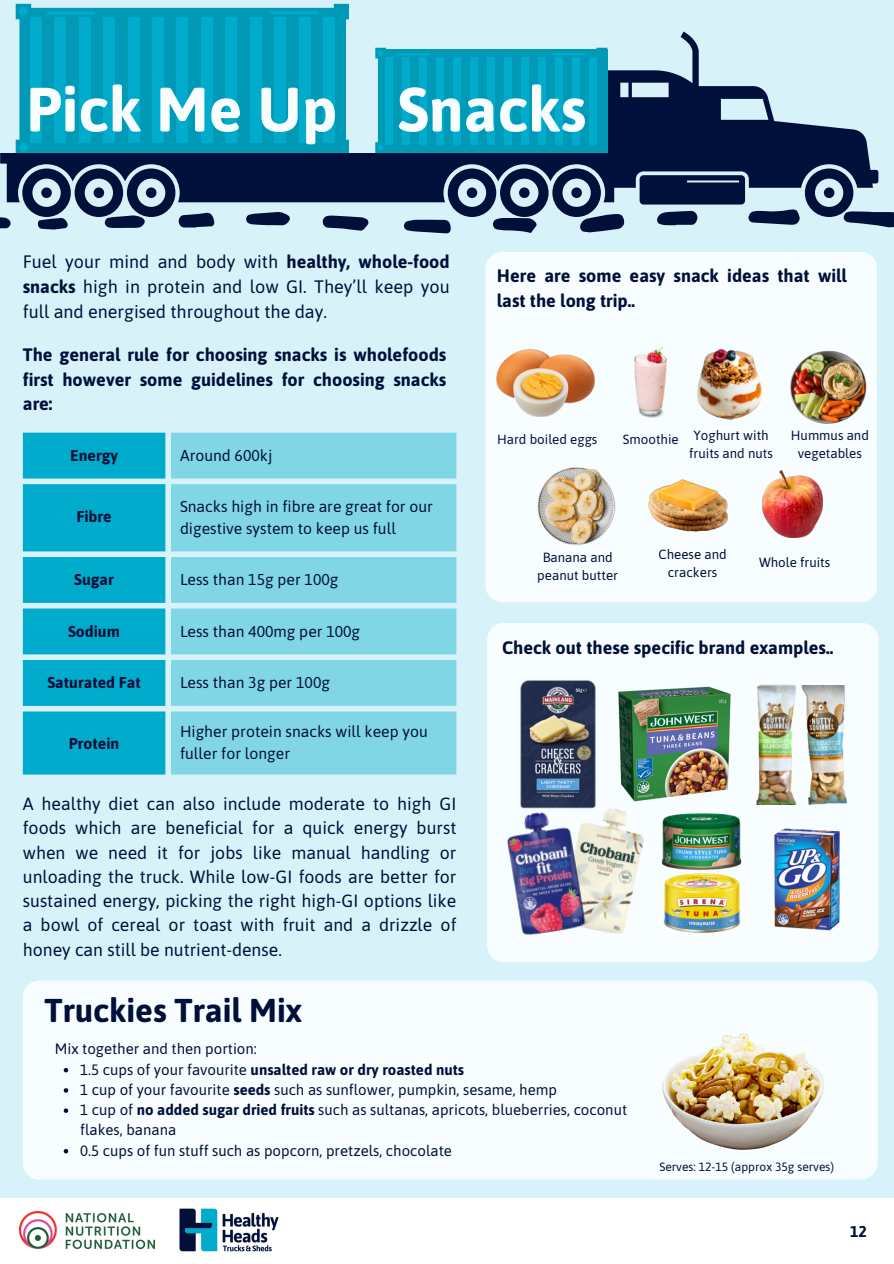
<style>
.page{position:relative;width:894px;height:1264px;background:#fff}
.page>*{position:absolute;margin:0;border:0;box-sizing:border-box;transform-origin:0 0}
.t1{font:700 62.4px "Asap";color:#f8feff}
.t2{font:700 33px "Asap";color:#01103a}
.t3{font:700 18px/24.8px "Asap";color:#01103a}
.t4{font:18px/24.8px "Asap";color:#01103a;text-align:justify}
.t5{font:17.7px/24.3px "Asap";color:#01103a;text-align:justify}
.t6{font:15.75px/21.3px "Asap";color:#01103a}
.t7{font:700 15.75px "Asap";color:#01103a}
.t8{font:15px/20.2px "Asap";color:#01103a}
.t9{font:13.35px/18px "Asap";color:#01103a;text-align:center}
.t10{font:12px "Asap";color:#01103a}
.s1{font-weight:700}
</style>
<div class="page">
<div style="left:0;top:0;width:893px;height:1263px;background:#d8f2f9"></div>
<div style="left:485px;top:252px;width:391px;height:350px;background:#f8feff;border-radius:17px"></div>
<img style="left:496px;top:349px;width:98px;height:68px">
<img style="left:789px;top:349px;width:88px;height:77px">
<img style="left:697px;top:349px;width:65px;height:70px">
<img style="left:648px;top:479px;width:81px;height:53px">
<img style="left:762px;top:470px;width:60px;height:67px">
<div style="left:23px;top:980px;width:854px;height:199px;background:#f8feff;border-radius:17px"></div>
<img style="left:662px;top:1033px;width:162px;height:117px">
<img style="left:537px;top:467px;width:79px;height:78px">
<div style="left:487px;top:623px;width:391px;height:339px;background:#f8feff;border-radius:17px"></div>
<img style="left:756px;top:684px;width:34px;height:120px">
<img style="left:777px;top:685px;width:70px;height:119px">
<img style="left:621px;top:811px;width:23px;height:123px">
<img style="left:507px;top:808px;width:114px;height:127px">
<img style="left:513px;top:680px;width:89px;height:130px">
<img style="left:618px;top:686px;width:113px;height:116px">
<img style="left:663px;top:881px;width:78px;height:52px">
<img style="left:661px;top:813px;width:80px;height:68px">
<img style="left:774px;top:828px;width:66px;height:103px">
<svg style="left:23px;top:432px;width:142px;height:342px;fill:#00abcc"></svg>
<svg style="left:171px;top:432px;width:285px;height:342px;fill:#81d6e6"></svg>
<svg style="left:16px;top:4px;width:333px;height:27px;fill:#0099b6"></svg>
<div style="left:30px;top:17px;width:11px;height:126px;background:#00abcc"></div>
<div style="left:55px;top:17px;width:11px;height:126px;background:#00abcc"></div>
<div style="left:79px;top:17px;width:11px;height:126px;background:#00abcc"></div>
<div style="left:103px;top:17px;width:12px;height:126px;background:#00abcc"></div>
<div style="left:128px;top:17px;width:11px;height:126px;background:#00abcc"></div>
<div style="left:152px;top:17px;width:11px;height:126px;background:#00abcc"></div>
<div style="left:226px;top:17px;width:11px;height:126px;background:#00abcc"></div>
<div style="left:250px;top:17px;width:11px;height:126px;background:#00abcc"></div>
<div style="left:274px;top:17px;width:11px;height:126px;background:#00abcc"></div>
<div style="left:299px;top:17px;width:11px;height:126px;background:#00abcc"></div>
<div style="left:323px;top:17px;width:11px;height:126px;background:#00abcc"></div>
<div style="left:177px;top:17px;width:11px;height:126px;background:#00abcc"></div>
<div style="left:201px;top:17px;width:11px;height:126px;background:#00abcc"></div>
<svg style="left:19px;top:7px;width:9px;height:9px"></svg>
<hr style="left:46px;top:12px;width:49px;height:3px;background:#00abcc">
<hr style="left:270px;top:11px;width:48px;height:3px;background:#00abcc">
<svg style="left:322px;top:215px;width:47px;height:16px"></svg>
<svg style="left:246px;top:212px;width:44px;height:13px"></svg>
<svg style="left:0;top:217px;width:11px;height:12px"></svg>
<svg style="left:640px;top:171px;width:253px;height:56px"></svg>
<svg style="left:0;top:31px;width:878px;height:171px"></svg>
<svg style="left:22px;top:168px;width:192px;height:61px"></svg>
<svg style="left:403px;top:168px;width:221px;height:65px"></svg>
<svg style="left:375px;top:48px;width:232px;height:105px"></svg>
<hr style="left:396px;top:53px;width:34px;height:2px;background:#00abcc">
<hr style="left:552px;top:53px;width:33px;height:2px;background:#00abcc">
<div style="left:195px;top:153px;width:244px;height:39px;background:#01103a"></div>
<div style="left:167px;top:153px;width:36px;height:11px;background:#01103a"></div>
<div style="left:188px;top:163px;width:34px;height:20px;background:#01103a"></div>
<div style="left:417px;top:153px;width:40px;height:12px;background:#01103a"></div>
<div style="left:180px;top:162px;width:10px;height:11px;background:#01103a"></div>
<img style="left:634px;top:348px;width:32px;height:70px">
<svg style="left:64px;top:1067px;width:4px;height:5px"></svg>
<svg style="left:64px;top:1088px;width:4px;height:4px"></svg>
<svg style="left:64px;top:1108px;width:4px;height:4px"></svg>
<svg style="left:64px;top:1149px;width:4px;height:4px"></svg>
<div style="left:0;top:1197px;width:893px;height:66px;background:#fff"></div>
<img style="left:19px;top:1211px;width:135px;height:37px">
<img style="left:167px;top:1197px;width:124px;height:55px">
<h1 class="t1" style="left:26px;top:73px;width:561px">Pick Me Up Snacks</h1>
<p class="t4" style="left:23px;top:249px;width:428px">Fuel your mind and body with <span class="s1">healthy, whole-food snacks</span> high in protein and low GI. They’ll keep you full and energised throughout the day.</p>
<p class="t3" style="left:23px;top:342px;width:425px;text-align:justify">The general rule for choosing snacks is wholefoods first however some guidelines for choosing snacks are:</p>
<p class="t7" style="left:70px;top:446px;width:49px">Energy</p>
<p class="t6" style="left:180px;top:444px;width:94px">Around 600kj</p>
<p class="t7" style="left:76px;top:507px;width:37px">Fibre</p>
<p class="t6" style="left:180px;top:496px;width:254px">Snacks high in fibre are great for our digestive system to keep us full</p>
<p class="t7" style="left:74px;top:570px;width:41px">Sugar</p>
<p class="t6" style="left:180px;top:569px;width:160px">Less than 15g per 100g</p>
<p class="t7" style="left:68px;top:622px;width:53px">Sodium</p>
<p class="t6" style="left:180px;top:620px;width:182px">Less than 400mg per 100g</p>
<p class="t7" style="left:47px;top:673px;width:95px">Saturated Fat</p>
<p class="t6" style="left:180px;top:672px;width:151px">Less than 3g per 100g</p>
<p class="t7" style="left:69px;top:734px;width:52px">Protein</p>
<p class="t6" style="left:180px;top:721px;width:249px">Higher protein snacks will keep you fuller for longer</p>
<p class="t5" style="left:23px;top:791px;width:435px">A healthy diet can also include moderate to high GI foods which are beneficial for a quick energy burst when we need it for jobs like manual handling or unloading the truck. While low-GI foods are better for sustained energy, picking the right high-GI options like a bowl of cereal or toast with fruit and a drizzle of honey can still be nutrient-dense.</p>
<p class="t3" style="left:496px;top:263px;width:351px">Here are some easy snack ideas that will last the long trip..</p>
<p class="t9" style="left:689px;top:426px;width:85px">Yoghurt with fruits and nuts</p>
<p class="t9" style="left:497px;top:430px;width:102px">Hard boiled eggs</p>
<p class="t9" style="left:790px;top:427px;width:80px">Hummus and vegetables</p>
<p class="t9" style="left:622px;top:430px;width:57px">Smoothie</p>
<p class="t9" style="left:537px;top:548px;width:82px">Banana and peanut butter</p>
<p class="t9" style="left:658px;top:545px;width:70px">Cheese and crackers</p>
<p class="t9" style="left:758px;top:553px;width:73px">Whole fruits</p>
<p class="t3" style="left:502px;top:635px;width:332px">Check out these specific brand examples..</p>
<h2 class="t2" style="left:45px;top:991px;width:259px">Truckies Trail Mix</h2>
<p class="t8" style="left:80px;top:1038px;width:548px;text-indent:-25px">Mix together and then portion:<br>1.5 cups of your favourite <span class="s1">unsalted raw or dry roasted nuts<br></span>1 cup of your favourite <span class="s1">seeds</span> such as sunflower, pumpkin, sesame, hemp<br>1 cup of <span class="s1">no added sugar dried fruits</span> such as sultanas, apricots, blueberries, coconut flakes, banana<br>0.5 cups of fun stuff such as popcorn, pretzels, chocolate</p>
<p class="t10" style="left:659px;top:1160px;width:176px">Serves: 12-15 (approx 35g serves)</p>
<p class="t7" style="left:849px;top:1221px;width:18px">12</p>
</div>
